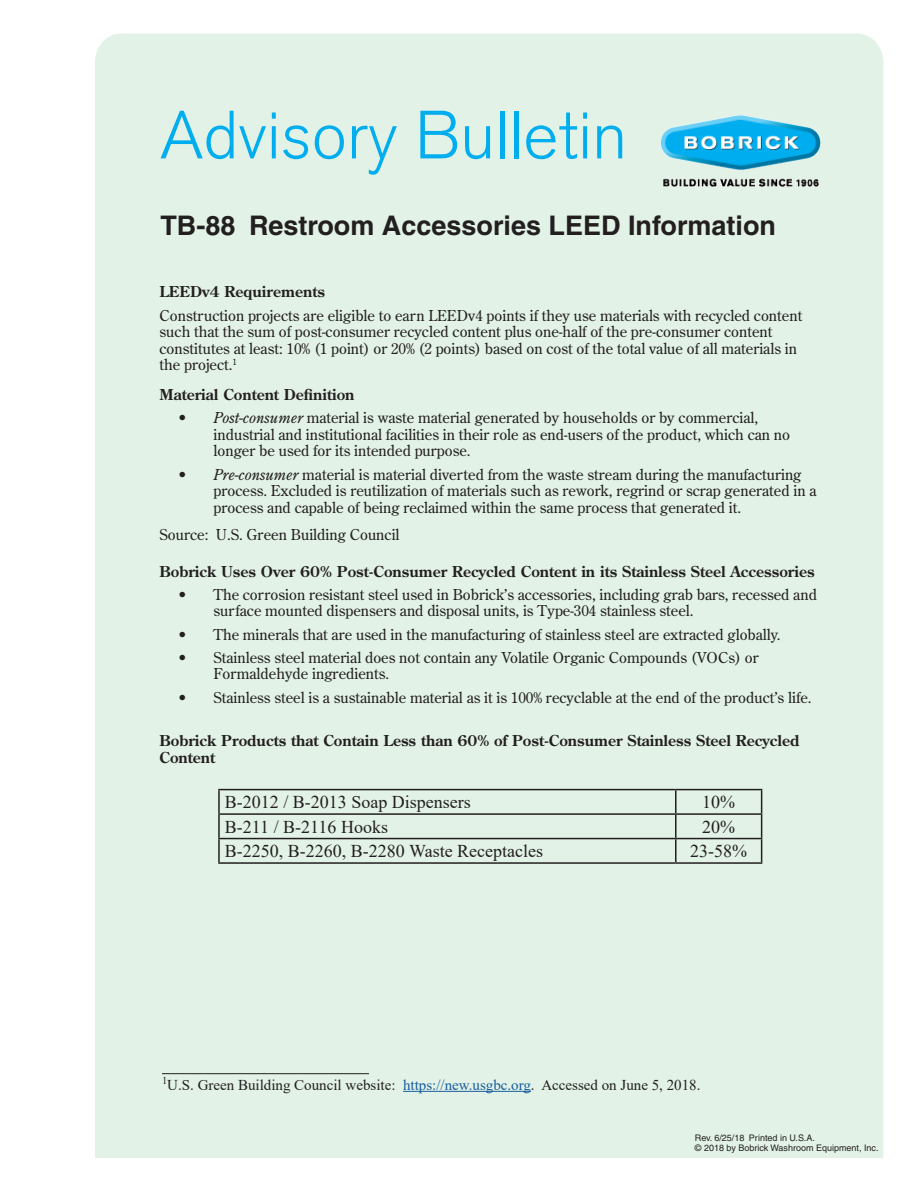
<style>
.page{position:relative;width:918px;height:1188px;background:#fff}
.page>*{position:absolute;margin:0;border:0;box-sizing:border-box;transform-origin:0 0}
.t1{font:300 67.5px "Akzidenz Grotesk BQ";color:#00aeef}
.t2{font:700 27px "Helvetica";color:#231f20}
.t3{font:18px "Times New Roman";color:#231f20}
.t4{font:15px/16.5px "Century Old Style";color:#231f20}
.t5{font:700 15px/16.5px "Century Old Style";color:#231f20}
.t6{font:15px "Times New Roman";color:#231f20}
.t7{font:9px/10.5px "Helvetica";color:#231f20}
.s1{font-style:italic}
.s2{color:#175d9e}
</style>
<div class="page">
<div style="left:95px;top:34px;width:788px;height:1124px;background:#e2f2e6"></div>
<img style="left:658px;top:114px;width:164px;height:76px">
<hr style="left:218px;top:789px;width:458px;height:1px;background:#231f20">
<hr style="left:218px;top:790px;width:2px;height:23px;background:#231f20">
<hr style="left:676px;top:789px;width:86px;height:1px;background:#231f20">
<hr style="left:675px;top:790px;width:2px;height:23px;background:#231f20">
<hr style="left:218px;top:813px;width:458px;height:2px;background:#231f20">
<hr style="left:218px;top:815px;width:2px;height:23px;background:#231f20">
<hr style="left:676px;top:813px;width:86px;height:2px;background:#231f20">
<hr style="left:675px;top:815px;width:2px;height:23px;background:#231f20">
<hr style="left:218px;top:838px;width:458px;height:1px;background:#231f20">
<hr style="left:218px;top:839px;width:2px;height:23px;background:#231f20">
<hr style="left:676px;top:838px;width:86px;height:1px;background:#231f20">
<hr style="left:675px;top:839px;width:2px;height:23px;background:#231f20">
<svg style="left:761px;top:790px;width:1px;height:72px"></svg>
<hr style="left:218px;top:862px;width:458px;height:2px;background:#231f20">
<hr style="left:676px;top:862px;width:86px;height:2px;background:#231f20">
<hr style="left:162px;top:1073px;width:207px;height:1px;background:#231f20">
<hr style="left:403px;top:1091px;width:128px;height:1px;background:#175d9e">
<h1 class="t1" style="left:160px;top:97px;width:469px">Advisory Bulletin</h1>
<h2 class="t2" style="left:160px;top:209px;width:617px">TB-88 Restroom Accessories LEED Information</h2>
<p class="t5" style="left:160px;top:283px;width:167px">LEEDv4 Requirements</p>
<p class="t4" style="left:160px;top:306px;width:644px">Construction projects are eligible to earn LEEDv4 points if they use materials with recycled content such that the sum of post-consumer recycled content plus one-half of the pre-consumer content constitutes at least: 10% (1 point) or 20% (2 points) based on cost of the total value of all materials in the project.<sup>1</sup></p>
<p class="t5" style="left:160px;top:386px;width:196px">Material Content Definition</p>
<p class="t4" style="left:214px;top:409px;width:578px;text-indent:-36px">• <span class="s1">Post-consumer</span> material is waste material generated by households or by commercial, industrial and institutional facilities in their role as end-users of the product, which can no longer be used for its intended purpose.</p>
<p class="t4" style="left:214px;top:465px;width:604px;text-indent:-36px">• <span class="s1">Pre-consumer</span> material is material diverted from the waste stream during the manufacturing process. Excluded is reutilization of materials such as rework, regrind or scrap generated in a process and capable of being reclaimed within the same process that generated it.</p>
<p class="t4" style="left:160px;top:526px;width:242px">Source: U.S. Green Building Council</p>
<p class="t5" style="left:160px;top:563px;width:657px">Bobrick Uses Over 60% Post-Consumer Recycled Content in its Stainless Steel Accessories</p>
<p class="t4" style="left:214px;top:586px;width:605px;text-indent:-36px">• The corrosion resistant steel used in Bobrick’s accessories, including grab bars, recessed and surface mounted dispensers and disposal units, is Type-304 stainless steel.</p>
<p class="t4" style="left:178px;top:625px;width:605px">• The minerals that are used in the manufacturing of stainless steel are extracted globally.</p>
<p class="t4" style="left:214px;top:649px;width:547px;text-indent:-36px">• Stainless steel material does not contain any Volatile Organic Compounds (VOCs) or<br>Formaldehyde ingredients.</p>
<p class="t4" style="left:178px;top:688px;width:636px">• Stainless steel is a sustainable material as it is 100% recyclable at the end of the product’s life.</p>
<p class="t5" style="left:160px;top:732px;width:641px">Bobrick Products that Contain Less than 60% of Post-Consumer Stainless Steel Recycled<br>Content</p>
<p class="t3" style="left:225px;top:789px;width:247px">B-2012 / B-2013 Soap Dispensers</p>
<p class="t3" style="left:702px;top:789px;width:34px">10%</p>
<p class="t3" style="left:225px;top:814px;width:165px">B-211 / B-2116 Hooks</p>
<p class="t3" style="left:702px;top:814px;width:34px">20%</p>
<p class="t3" style="left:225px;top:838px;width:320px">B-2250, B-2260, B-2280 Waste Receptacles</p>
<p class="t3" style="left:690px;top:838px;width:58px">23-58%</p>
<p class="t6" style="left:162px;top:1074px;width:540px"><sup>1</sup>U.S. Green Building Council website: <span class="s2">https://new.usgbc.org</span>. Accessed on June 5, 2018.</p>
<p class="t7" style="left:695px;top:1132px;width:185px">Rev. 6/25/18 Printed in U.S.A.<br>© 2018 by Bobrick Washroom Equipment, Inc.</p>
</div>
